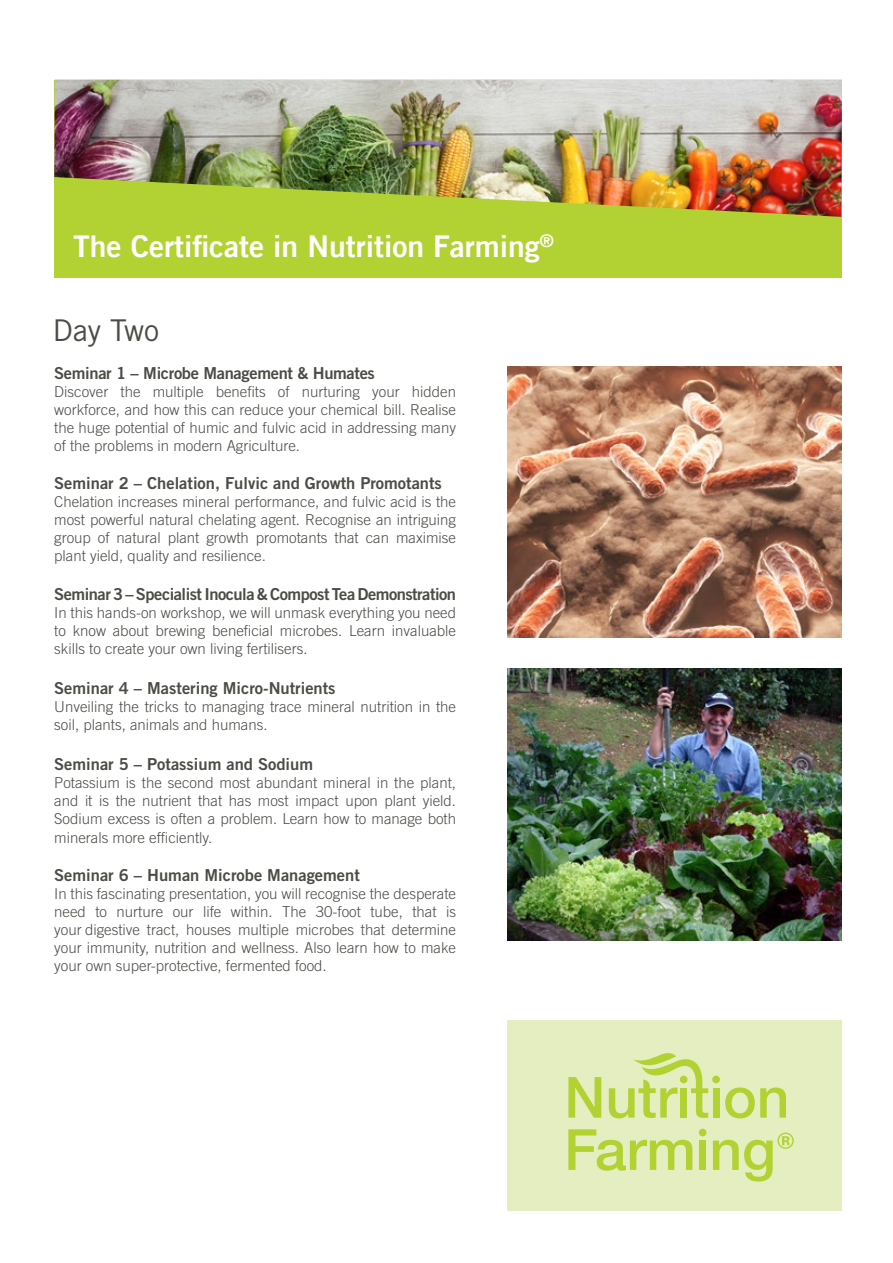
<style>
.page{position:relative;width:893px;height:1263px;background:#fff}
.page>*{position:absolute;margin:0;border:0;box-sizing:border-box;transform-origin:0 0}
.t1{font:30px "Trade Gothic LT Bold Two";color:#fff}
.t2{font:30px "Trade Gothic";color:#4c4c46}
.t3{font:16.5px "Trade Gothic Bold Two";color:#4c4c46}
.t4{font:16.5px "Trade Gothic Bold Two";letter-spacing:-.03em;color:#4c4c46}
.t5{font:16.5px "Trade Gothic Bold Two";letter-spacing:-.02em;color:#4c4c46}
.t6{font:300 15px/18px "Trade Gothic";color:#4c4c46;text-align:justify}
</style>
<div class="page">
<img style="left:507px;top:367px;width:335px;height:271px">
<img style="left:507px;top:669px;width:335px;height:272px">
<div style="left:507px;top:1020px;width:335px;height:191px;background:#e5eec1"></div>
<svg style="left:568px;top:1077px;width:33px;height:41px"></svg>
<div style="left:713px;top:1088px;width:6px;height:30px;background:#b2d234"></div>
<svg style="left:725px;top:1087px;width:61px;height:31px"></svg>
<svg style="left:568px;top:1129px;width:124px;height:42px"></svg>
<div style="left:699px;top:1140px;width:7px;height:30px;background:#b2d234"></div>
<div style="left:712px;top:1076px;width:8px;height:7px;background:#b2d234;border-radius:50%"></div>
<div style="left:699px;top:1129px;width:7px;height:7px;background:#b2d234;border-radius:50%"></div>
<svg style="left:609px;top:1053px;width:99px;height:65px"></svg>
<svg style="left:713px;top:1132px;width:81px;height:49px"></svg>
<div style="left:54px;top:80px;width:788px;height:197px;background:#b2d234"></div>
<img style="left:54px;top:80px;width:788px;height:137px">
<h1 class="t1" style="left:73px;top:227px;width:482px">The Certificate in Nutrition Farming<sup>®</sup></h1>
<h1 class="t2" style="left:53px;top:313px;width:108px">Day Two</h1>
<p class="t5" style="left:54px;top:363px;width:322px">Seminar 1 – Microbe Management &amp; Humates</p>
<p class="t6" style="left:54px;top:382px;width:403px">Discover the multiple benefits of nurturing your hidden workforce, and how this can reduce your chemical bill. Realise the huge potential of humic and fulvic acid in addressing many of the problems in modern Agriculture.</p>
<p class="t3" style="left:54px;top:473px;width:389px">Seminar 2 – Chelation, Fulvic and Growth Promotants</p>
<p class="t6" style="left:54px;top:492px;width:403px">Chelation increases mineral performance, and fulvic acid is the most powerful natural chelating agent. Recognise an intriguing group of natural plant growth promotants that can maximise plant yield, quality and resilience.</p>
<p class="t4" style="left:54px;top:584px;width:403px">Seminar 3 – Specialist Inocula &amp; Compost Tea Demonstration</p>
<p class="t6" style="left:54px;top:604px;width:403px">In this hands-on workshop, we will unmask everything you need to know about brewing beneficial microbes. Learn invaluable skills to create your own living fertilisers.</p>
<p class="t3" style="left:54px;top:678px;width:283px">Seminar 4 – Mastering Micro-Nutrients</p>
<p class="t6" style="left:54px;top:697px;width:403px">Unveiling the tricks to managing trace mineral nutrition in the soil, plants, animals and humans.</p>
<p class="t3" style="left:54px;top:753px;width:260px">Seminar 5 – Potassium and Sodium</p>
<p class="t6" style="left:54px;top:773px;width:403px">Potassium is the second most abundant mineral in the plant, and it is the nutrient that has most impact upon plant yield.<br>Sodium excess is often a problem. Learn how to manage both</p>
<p class="t6" style="left:54px;top:829px;width:160px">minerals more efficiently.</p>
<p class="t3" style="left:54px;top:865px;width:307px">Seminar 6 – Human Microbe Management</p>
<p class="t6" style="left:54px;top:885px;width:403px">In this fascinating presentation, you will recognise the desperate need to nurture our life within. The 30-foot tube, that is your digestive tract, houses multiple microbes that determine your immunity, nutrition and wellness. Also learn how to make your own super-protective, fermented food.</p>
</div>
